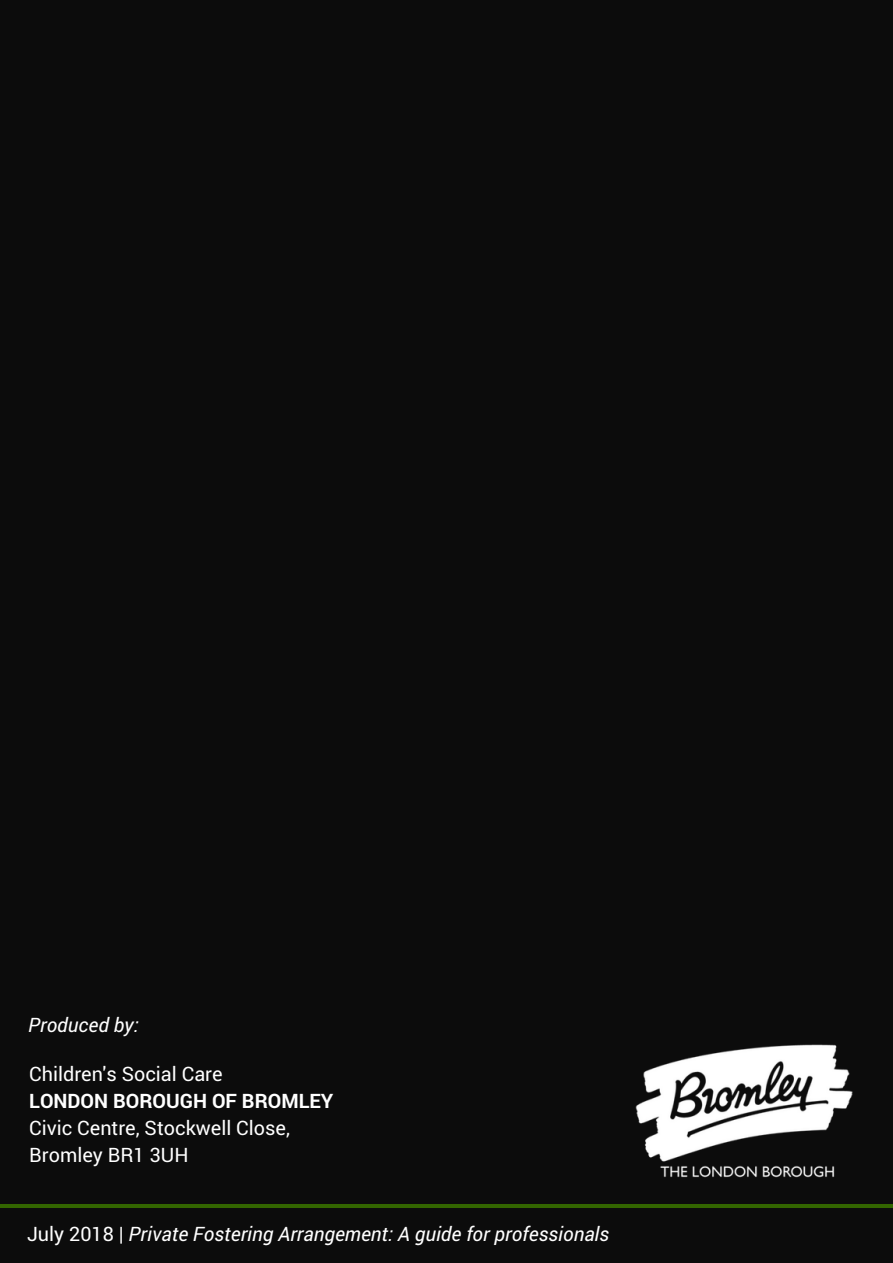
<style>
.page{position:relative;width:893px;height:1263px;background:#0c0c0c}
.page>*{position:absolute;margin:0;border:0;box-sizing:border-box;transform-origin:0 0}
.t1{font:italic 19.8px "Roboto";color:#fff}
.t2{font:19.8px/27px "Roboto";color:#fff}
.t3{font:700 19.8px "Roboto";color:#fff}
.s1{font-style:normal}
</style>
<div class="page">
<img style="left:635px;top:1044px;width:218px;height:134px">
<hr style="left:0;top:1204px;width:893px;height:3px;background:#360">
<p class="t1" style="left:28px;top:1011px;width:112px">Produced by:</p>
<p class="t2" style="left:29px;top:1060px;width:195px">Children's Social Care</p>
<p class="t3" style="left:29px;top:1087px;width:306px">LONDON BOROUGH OF BROMLEY</p>
<p class="t2" style="left:29px;top:1114px;width:262px">Civic Centre, Stockwell Close,<br>Bromley BR1 3UH</p>
<p class="t1" style="left:27px;top:1220px;width:584px"><span class="s1">July 2018 |</span> Private Fostering Arrangement: A guide for professionals</p>
</div>
